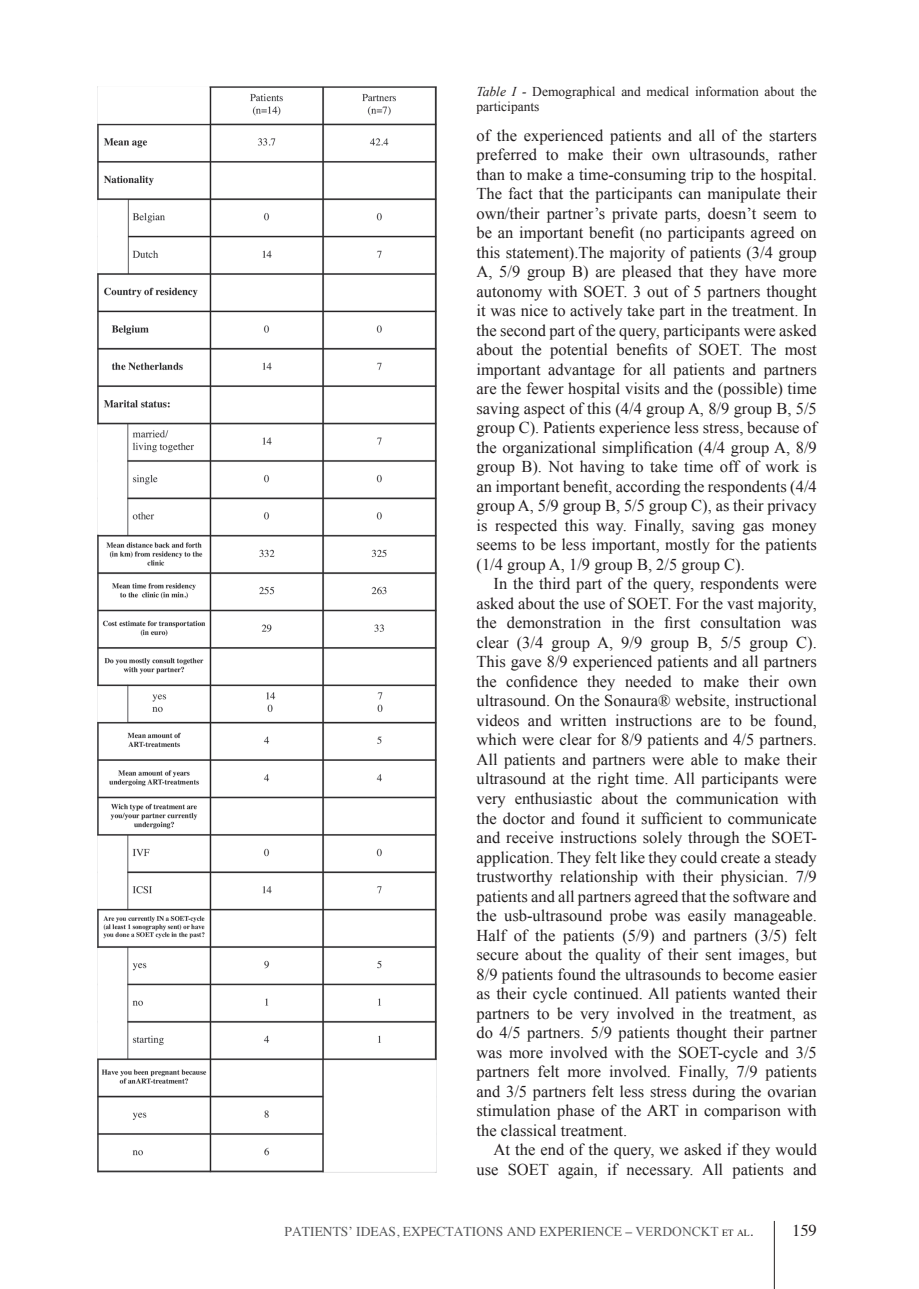
<style>
.page{position:relative;width:919px;height:1289px;background:#fff}
.page>*{position:absolute;margin:0;border:0;box-sizing:border-box;transform-origin:0 0}
.t1{font:16.5px/19.5px "Times New Roman";color:#231f20;text-align:justify}
.t2{font:16.5px "Times";color:#231f20}
.t3{font:13.5px/15px "Times New Roman";color:#231f20}
.t4{font:13.5px "Times";color:#57585a}
.s1{font-style:italic}
.s2{color:#231f20}
.s3{font-family:"Times New Roman"}
.s4{font-size:9.45px;color:#231f20}
</style>
<div class="page">
<hr style="left:773px;top:1220px;width:1px;height:68px;background:#231f20">
<img style="left:98px;top:87px;width:339px;height:1085px">
<p class="t3" style="left:476px;top:84px;width:342px"><span class="s1">Table I -</span> Demographical and medical information about the participants</p>
<p class="t1" style="left:476px;top:125px;width:342px">of the experienced patients and all of the starters preferred to make their own ultrasounds, rather than to make a time-consuming trip to the hospital.<br>The fact that the participants can manipulate their own/their partner’s private parts, doesn’t seem to be an important benefit (no participants agreed on this statement).The majority of patients (3/4 group A, 5/9 group B) are pleased that they have more autonomy with SOET. 3 out of 5 partners thought it was nice to actively take part in the treatment. In the second part of the query, participants were asked about the potential benefits of SOET. The most important advantage for all patients and partners are the fewer hospital visits and the (possible) time saving aspect of this (4/4 group A, 8/9 group B, 5/5 group C). Patients experience less stress, because of the organizational simplification (4/4 group A, 8/9 group B). not having to take time off of work is an important benefit, according the respondents (4/4 group A, 5/9 group B, 5/5 group C), as their privacy is respected this way. Finally, saving gas money seems to be less important, mostly for the patients (1/4 group A, 1/9 group B, 2/5 group C).</p>
<p class="t1" style="left:476px;top:574px;width:342px;text-indent:17px">In the third part of the query, respondents were asked about the use of SOET. For the vast majority, the demonstration in the first consultation was clear (3/4 group A, 9/9 group B, 5/5 group C).<br>This gave 8/9 experienced patients and all partners the confidence they needed to make their own ultrasound. On the Sonaura® website, instructional videos and written instructions are to be found, which were clear for 8/9 patients and 4/5 partners.<br>All patients and partners were able to make their ultrasound at the right time. All participants were very enthusiastic about the communication with the doctor and found it sufficient to communicate and receive instructions solely through the SOET&shy;application. They felt like they could create a steady trustworthy relationship with their physician. 7/9 patients and all partners agreed that the software and the usb-ultrasound probe was easily manageable.<br>Half of the patients (5/9) and partners (3/5) felt secure about the quality of their sent images, but 8/9 patients found the ultrasounds to become easier as their cycle continued. All patients wanted their partners to be very involved in the treatment, as do 4/5 partners. 5/9 patients thought their partner was more involved with the SOET-cycle and 3/5 partners felt more involved. Finally, 7/9 patients and 3/5 partners felt less stress during the ovarian stimulation phase of the ART in comparison with the classical treatment.</p>
<p class="t1" style="left:476px;top:1139px;width:342px;text-align:right">At the end of the query, we asked if they would use SOET again, if necessary. All patients and</p>
<p class="t4" style="left:284px;top:1226px;width:470px">PATIENTS’ IDEAS, EXPECTATIONS AND EXPERIENCE <span class="s2">–</span> <span class="s3">VERDOnCkT</span> <span class="s4">ET AL</span><span class="s2">.</span></p>
<p class="t2" style="left:792px;top:1223px;width:26px">159</p>
</div>
